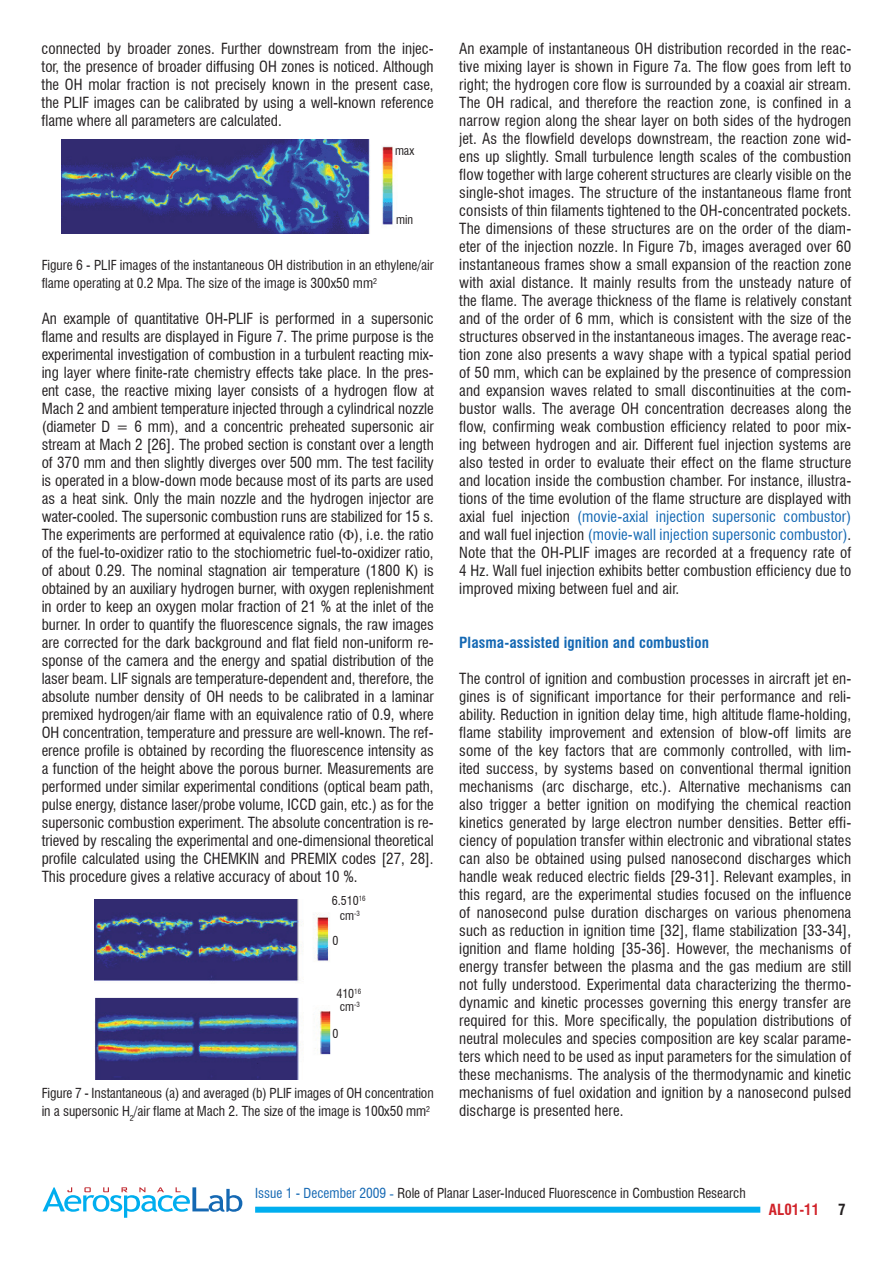
<style>
.page{position:relative;width:893px;height:1263px;background:#fff}
.page>*{position:absolute;margin:0;border:0;box-sizing:border-box;transform-origin:0 0}
.t1{font:condensed 15px/18px "Swiss 721 BT";letter-spacing:.005em;color:#231f20;text-align:justify}
.t2{font:700 condensed 15px "Swiss 721 BT";letter-spacing:.01em;color:#1468b3}
.t3{font:700 condensed 15px "Swiss 721 BT";color:#d1232a}
.t4{font:700 condensed 15px "Swiss 721 BT";color:#231f20}
.t5{font:condensed 13.5px/18px "Swiss 721 BT";color:#231f20}
.t6{font:condensed 12px/14.9px "Swiss 721 BT";color:#231f20;text-align:center}
.s1{color:#1468b3}
.s2{font-family:"Times New Roman";font-stretch:normal;color:#1468b3}
</style>
<div class="page">
<div style="left:255px;top:1207px;width:505px;height:6px;background:#00aeef"></div>
<svg style="left:43px;top:1187px;width:199px;height:31px"></svg>
<img style="left:62px;top:139px;width:331px;height:95px">
<img style="left:94px;top:899px;width:237px;height:180px">
<p class="t1" style="left:42px;top:40px;width:394px">connected by broader zones. Further downstream from the injec&shy;tor, the presence of broader diffusing OH zones is noticed. Although the OH molar fraction is not precisely known in the present case, the PLIF images can be calibrated by using a well-known reference flame where all parameters are calculated.</p>
<p class="t6" style="left:395px;top:143px;width:21px">max</p>
<p class="t6" style="left:396px;top:212px;width:18px">min</p>
<p class="t5" style="left:42px;top:256px;width:394px">Figure 6 - PLIF images of the instantaneous OH distribution in an ethylene/air flame operating at 0.2 Mpa. The size of the image is 300x50 mm<sup>2</sup></p>
<p class="t1" style="left:42px;top:310px;width:394px">An example of quantitative OH-PLIF is performed in a supersonic flame and results are displayed in Figure 7. The prime purpose is the experimental investigation of combustion in a turbulent reacting mix&shy;ing layer where finite-rate chemistry effects take place. In the pres&shy;ent case, the reactive mixing layer consists of a hydrogen flow at Mach 2 and ambient temperature injected through a cylindrical nozzle (diameter D = 6 mm), and a concentric preheated supersonic air stream at Mach 2 [26]. The probed section is constant over a length of 370 mm and then slightly diverges over 500 mm. The test facility is operated in a blow-down mode because most of its parts are used as a heat sink. Only the main nozzle and the hydrogen injector are water-cooled. The supersonic combustion runs are stabilized for 15 s.<br>The experiments are performed at equivalence ratio ( ), i.e. the ratio of the fuel-to-oxidizer ratio to the stochiometric fuel-to-oxidizer ratio, of about 0.29. The nominal stagnation air temperature (1800 K) is obtained by an auxiliary hydrogen burner, with oxygen replenishment in order to keep an oxygen molar fraction of 21 % at the inlet of the burner. In order to quantify the fluorescence signals, the raw images are corrected for the dark background and flat field non-uniform re&shy;sponse of the camera and the energy and spatial distribution of the laser beam. LIF signals are temperature-dependent and, therefore, the absolute number density of OH needs to be calibrated in a laminar premixed hydrogen/air flame with an equivalence ratio of 0.9, where OH concentration, temperature and pressure are well-known. The ref&shy;erence profile is obtained by recording the fluorescence intensity as a function of the height above the porous burner. Measurements are performed under similar experimental conditions (optical beam path, pulse energy, distance laser/probe volume, ICCD gain, etc.) as for the supersonic combustion experiment. The absolute concentration is re&shy;trieved by rescaling the experimental and one-dimensional theoretical profile calculated using the CHEMKIN and PREMIX codes [27, 28].<br>This procedure gives a relative accuracy of about 10 %.</p>
<p class="t6" style="left:332px;top:893px;width:35px">6.510<sup>16 </sup>cm<sup>-3</sup></p>
<p class="t6" style="left:332px;top:933px;width:7px">0</p>
<p class="t6" style="left:336px;top:986px;width:26px">410<sup>16</sup></p>
<p class="t6" style="left:332px;top:1026px;width:7px">0</p>
<p class="t6" style="left:340px;top:999px;width:22px">cm<sup>-3</sup></p>
<p class="t5" style="left:42px;top:1084px;width:394px">Figure 7 - Instantaneous (a) and averaged (b) PLIF images of OH concentration in a supersonic H<sub>2</sub>/air flame at Mach 2. The size of the image is 100x50 mm<sup>2</sup></p>
<p class="t1" style="left:459px;top:40px;width:394px">An example of instantaneous OH distribution recorded in the reac&shy;tive mixing layer is shown in Figure 7a. The flow goes from left to right; the hydrogen core flow is surrounded by a coaxial air stream.<br>The OH radical, and therefore the reaction zone, is confined in a narrow region along the shear layer on both sides of the hydrogen jet. As the flowfield develops downstream, the reaction zone wid&shy;ens up slightly. Small turbulence length scales of the combustion flow together with large coherent structures are clearly visible on the single-shot images. The structure of the instantaneous flame front consists of thin filaments tightened to the OH-concentrated pockets.<br>The dimensions of these structures are on the order of the diam&shy;eter of the injection nozzle. In Figure 7b, images averaged over 60 instantaneous frames show a small expansion of the reaction zone with axial distance. It mainly results from the unsteady nature of the flame. The average thickness of the flame is relatively constant and of the order of 6 mm, which is consistent with the size of the structures observed in the instantaneous images. The average reac&shy;tion zone also presents a wavy shape with a typical spatial period of 50 mm, which can be explained by the presence of compression and expansion waves related to small discontinuities at the com&shy;bustor walls. The average OH concentration decreases along the flow, confirming weak combustion efficiency related to poor mix&shy;ing between hydrogen and air. Different fuel injection systems are also tested in order to evaluate their effect on the flame structure and location inside the combustion chamber. For instance, illustra&shy;tions of the time evolution of the flame structure are displayed with axial fuel injection <span class="s1">(movie-axial injection supersonic combustor) </span>and wall fuel injection <span class="s1">(movie-wall injection supersonic combustor)</span>.<br>Note that the OH-PLIF images are recorded at a frequency rate of 4 Hz. Wall fuel injection exhibits better combustion efficiency due to improved mixing between fuel and air.</p>
<p class="t2" style="left:459px;top:634px;width:251px">Plasma-assisted ignition and combustion</p>
<p class="t1" style="left:459px;top:670px;width:394px">The control of ignition and combustion processes in aircraft jet en&shy;gines is of significant importance for their performance and reli&shy;ability. Reduction in ignition delay time, high altitude flame-holding, flame stability improvement and extension of blow-off limits are some of the key factors that are commonly controlled, with lim&shy;ited success, by systems based on conventional thermal ignition mechanisms (arc discharge, etc.). Alternative mechanisms can also trigger a better ignition on modifying the chemical reaction kinetics generated by large electron number densities. Better effi&shy;ciency of population transfer within electronic and vibrational states can also be obtained using pulsed nanosecond discharges which handle weak reduced electric fields [29-31]. Relevant examples, in this regard, are the experimental studies focused on the influence of nanosecond pulse duration discharges on various phenomena such as reduction in ignition time [32], flame stabilization [33-34], ignition and flame holding [35-36]. However, the mechanisms of energy transfer between the plasma and the gas medium are still not fully understood. Experimental data characterizing the thermo&shy;dynamic and kinetic processes governing this energy transfer are required for this. More specifically, the population distributions of neutral molecules and species composition are key scalar parame&shy;ters which need to be used as input parameters for the simulation of these mechanisms. The analysis of the thermodynamic and kinetic mechanisms of fuel oxidation and ignition by a nanosecond pulsed discharge is presented here.</p>
<p class="t5" style="left:255px;top:1184px;width:492px"><span class="s1">Issue 1 - December 2009</span> <span class="s2">-</span> Role of Planar Laser-Induced Fluorescence in Combustion Research</p>
<p class="t3" style="left:769px;top:1200px;width:52px">AL01-11</p>
<p class="t4" style="left:838px;top:1200px;width:9px">7</p>
</div>
